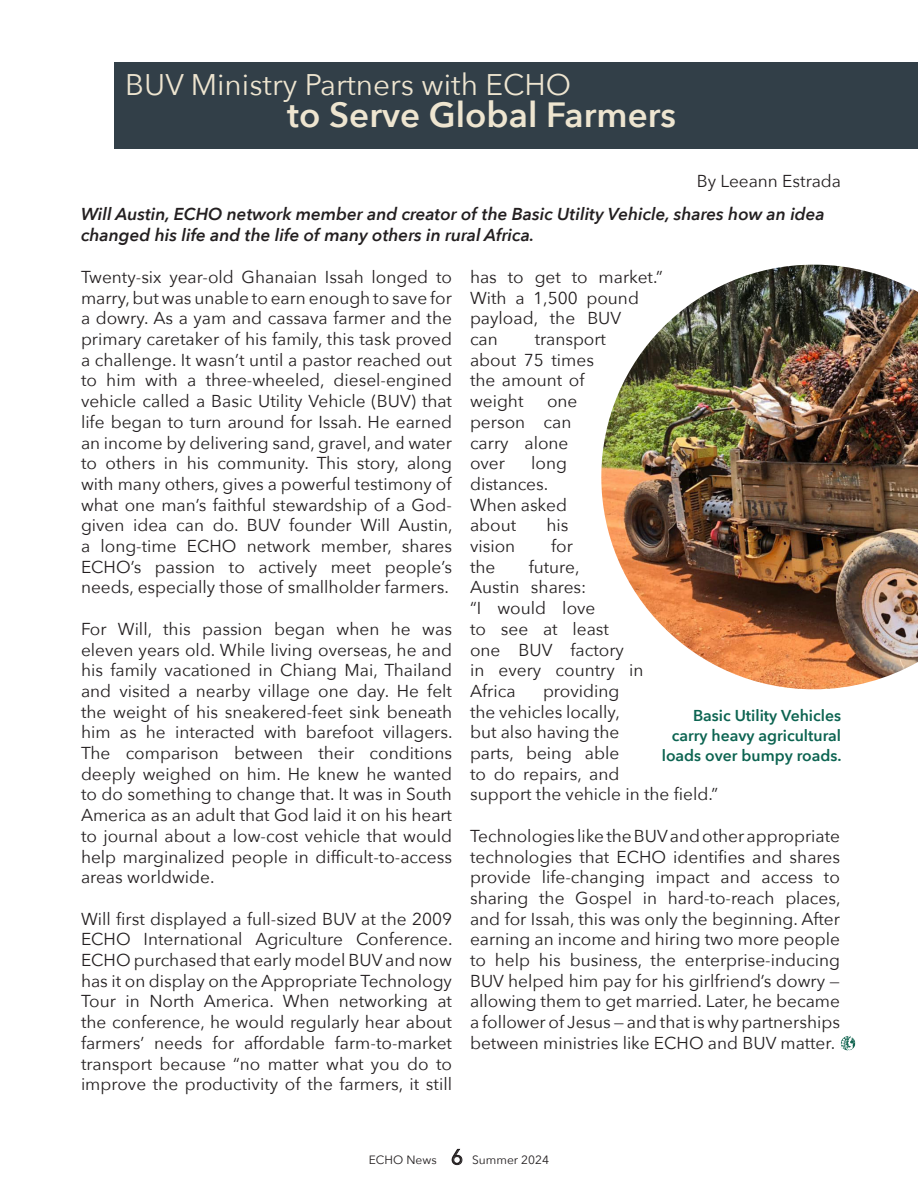
<style>
.page{position:relative;width:918px;height:1188px;background:#fff}
.page>*{position:absolute;margin:0;border:0;box-sizing:border-box;transform-origin:0 0}
.t1{font:600 34.95px "Avenir Next";color:#eee5d0}
.t2{font:29.85px "Avenir Next";color:#eee5d0}
.t3{font:17.25px/20.7px "Avenir Next";color:#231f20}
.ECHO_News_paragraphs{font:italic 600 17.25px/20.7px "Avenir Next";color:#231f20}
.ECHO_News_paragraphs-2{font:600 15.75px/19.8px "Avenir Next";color:#0c6451;text-align:right}
.t4{font:12px "Avenir Next";color:#231f20}
.s1{font-size:21px}
</style>
<div class="page">
<img style="left:840px;top:1035px;width:16px;height:16px">
<div style="left:114px;top:62px;width:804px;height:86px;background:#323f48"></div>
<img style="left:601px;top:265px;width:317px;height:424px">
<p class="t2" style="left:125px;top:60px;width:448px">BUV Ministry Partners with ECHO</p>
<p class="t1" style="left:287px;top:85px;width:390px">to Serve Global Farmers</p>
<p class="t3" style="left:697px;top:170px;width:146px">By Leeann Estrada</p>
<p class="ECHO_News_paragraphs" style="left:81px;top:204px;width:745px">Will Austin, ECHO network member and creator of the Basic Utility Vehicle, shares how an idea changed his life and the life of many others in rural Africa.</p>
<p class="t3" style="left:81px;top:266px;width:373px;text-align:justify">Twenty-six year-old Ghanaian Issah longed to marry, but was unable to earn enough to save for a dowry. As a yam and cassava farmer and the primary caretaker of his family, this task proved a challenge. It wasn’t until a pastor reached out to him with a three-wheeled, diesel-engined vehicle called a Basic Utility Vehicle (BUV) that life began to turn around for Issah. He earned an income by delivering sand, gravel, and water to others in his community. This story, along with many others, gives a powerful testimony of what one man’s faithful stewardship of a God&shy;given idea can do. BUV founder Will Austin, a long-time ECHO network member, shares ECHO’s passion to actively meet people’s needs, especially those of smallholder farmers.</p>
<p class="t3" style="left:81px;top:618px;width:373px;text-align:justify">For Will, this passion began when he was eleven years old. While living overseas, he and his family vacationed in Chiang Mai, Thailand and visited a nearby village one day. He felt the weight of his sneakered-feet sink beneath him as he interacted with barefoot villagers.<br>The comparison between their conditions deeply weighed on him. He knew he wanted to do something to change that. It was in South America as an adult that God laid it on his heart to journal about a low-cost vehicle that would help marginalized people in difficult-to-access areas worldwide.</p>
<p class="t3" style="left:81px;top:908px;width:373px;text-align:justify">Will first displayed a full-sized BUV at the 2009<br>ECHO International Agriculture Conference.<br>ECHO purchased that early model BUV and now has it on display on the Appropriate Technology Tour in North America. When networking at the conference, he would regularly hear about farmers’ needs for affordable farm-to-market transport because “no matter what you do to improve the productivity of the farmers, it still</p>
<p class="t3" style="left:470px;top:266px;width:194px">has to get to market.”<br>With a 1,500 pound payload, the BUV<br>can</p>
<p class="t3" style="left:470px;top:328px;width:137px;text-indent:65px">transport about 75 times the amount of weight</p>
<p class="t3" style="left:470px;top:390px;width:109px;text-indent:77px">one person can carry alone over</p>
<p class="t3" style="left:470px;top:452px;width:98px;text-indent:61px">long distances.</p>
<p class="t3" style="left:470px;top:494px;width:98px">When asked about</p>
<p class="t3" style="left:546px;top:514px;width:24px">his</p>
<p class="t3" style="left:470px;top:535px;width:47px">vision</p>
<p class="t3" style="left:551px;top:535px;width:23px">for</p>
<p class="t3" style="left:470px;top:556px;width:27px">the</p>
<p class="t3" style="left:470px;top:556px;width:175px;text-indent:59px">future,<br>Austin shares:<br>“I would love<br>to see at least one BUV factory<br>in every country in<br>Africa</p>
<p class="t3" style="left:470px;top:680px;width:250px;text-indent:73px">providing<br>the vehicles locally,<br>but also having the<br>parts, being able<br>to do repairs, and<br>support the vehicle in the field.”</p>
<p class="t3" style="left:470px;top:825px;width:372px;text-align:justify">Technologies like the BUV and other appropriate technologies that ECHO identifies and shares provide life-changing impact and access to sharing the Gospel in hard-to-reach places, and for Issah, this was only the beginning. After earning an income and hiring two more people to help his business, the enterprise-inducing BUV helped him pay for his girlfriend’s dowry — allowing them to get married. Later, he became a follower of Jesus — and that is why partnerships between ministries like ECHO and BUV matter.</p>
<p class="ECHO_News_paragraphs-2" style="left:662px;top:705px;width:181px">Basic Utility Vehicles carry heavy agricultural loads over bumpy roads.</p>
<p class="t4" style="left:369px;top:1150px;width:182px">ECHO News <span class="s1">6</span> Summer 2024</p>
</div>
